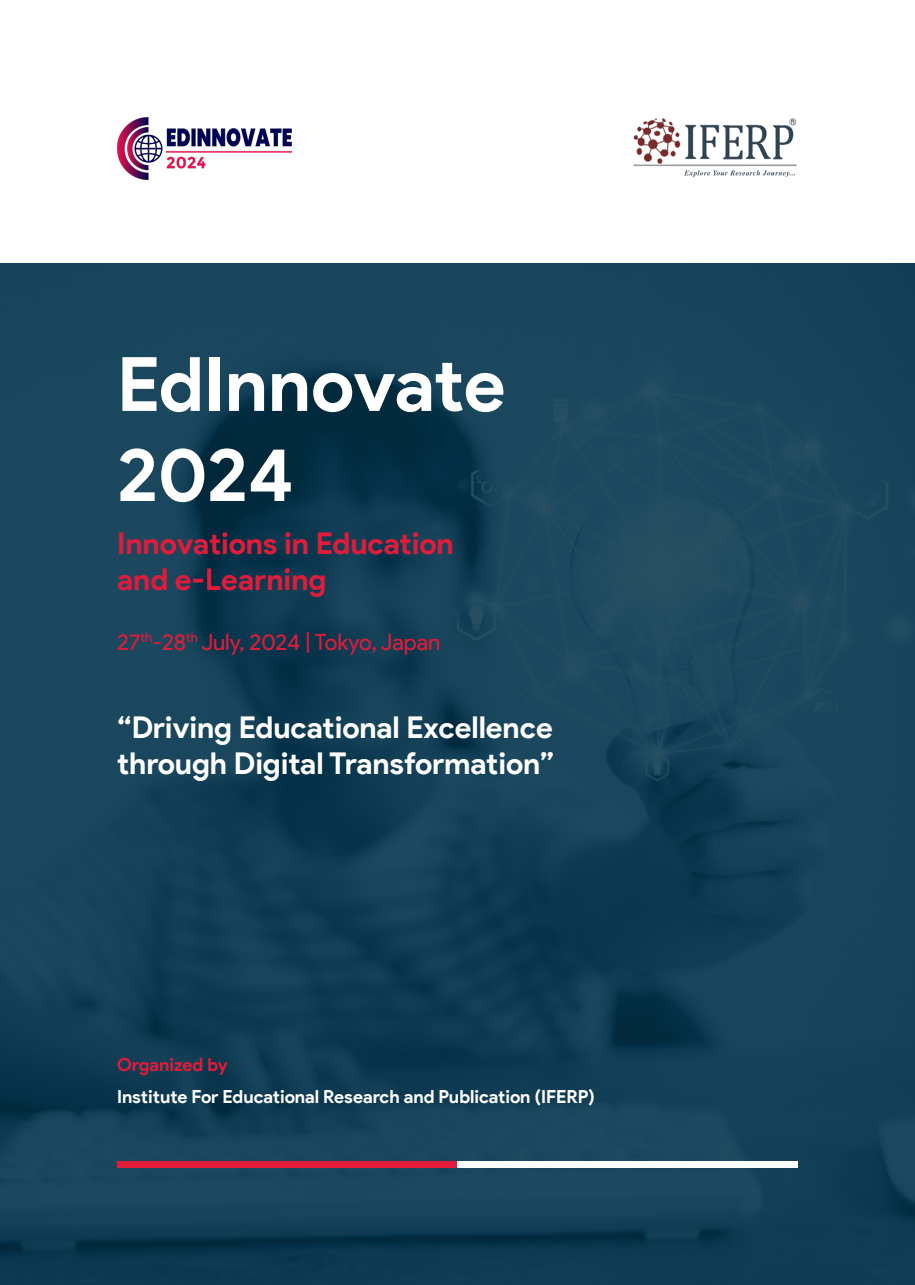
<style>
.page{position:relative;width:915px;height:1285px;background:#fff}
.page>*{position:absolute;margin:0;border:0;box-sizing:border-box;transform-origin:0 0}
.t1{font:700 75px/90px "Product Sans";letter-spacing:-.005em;color:#fff}
.t2{font:700 30px/36px "Product Sans";letter-spacing:-.005em;color:#fff}
.t3{font:700 30px/36px "Product Sans";color:#e01c3a}
.t4{font:22.5px "Product Sans";color:#e01c3a}
.t5{font:700 18px "Product Sans";letter-spacing:-.005em;color:#fff}
.t6{font:700 18px "Product Sans";color:#e01c3a}
</style>
<div class="page">
<img style="left:117px;top:117px;width:174px;height:63px">
<img style="left:0;top:264px;width:914px;height:1020px">
<div style="left:117px;top:1161px;width:340px;height:6px;background:#e01c3a"></div>
<div style="left:457px;top:1161px;width:340px;height:6px;background:#fff"></div>
<img style="left:633px;top:118px;width:164px;height:60px">
<h1 class="t1" style="left:117px;top:340px;width:390px">EdInnovate<br>2024</h1>
<p class="t3" style="left:117px;top:526px;width:338px">Innovations in Education and e-Learning</p>
<p class="t4" style="left:117px;top:629px;width:325px">27<sup>th</sup>-28<sup>th</sup> July, 2024 | Tokyo, Japan</p>
<p class="t2" style="left:117px;top:710px;width:438px">“Driving Educational Excellence through Digital Transformation”</p>
<p class="t6" style="left:117px;top:1053px;width:112px">Organized by</p>
<p class="t5" style="left:117px;top:1085px;width:479px">Institute For Educational Research and Publication (IFERP)</p>
</div>
